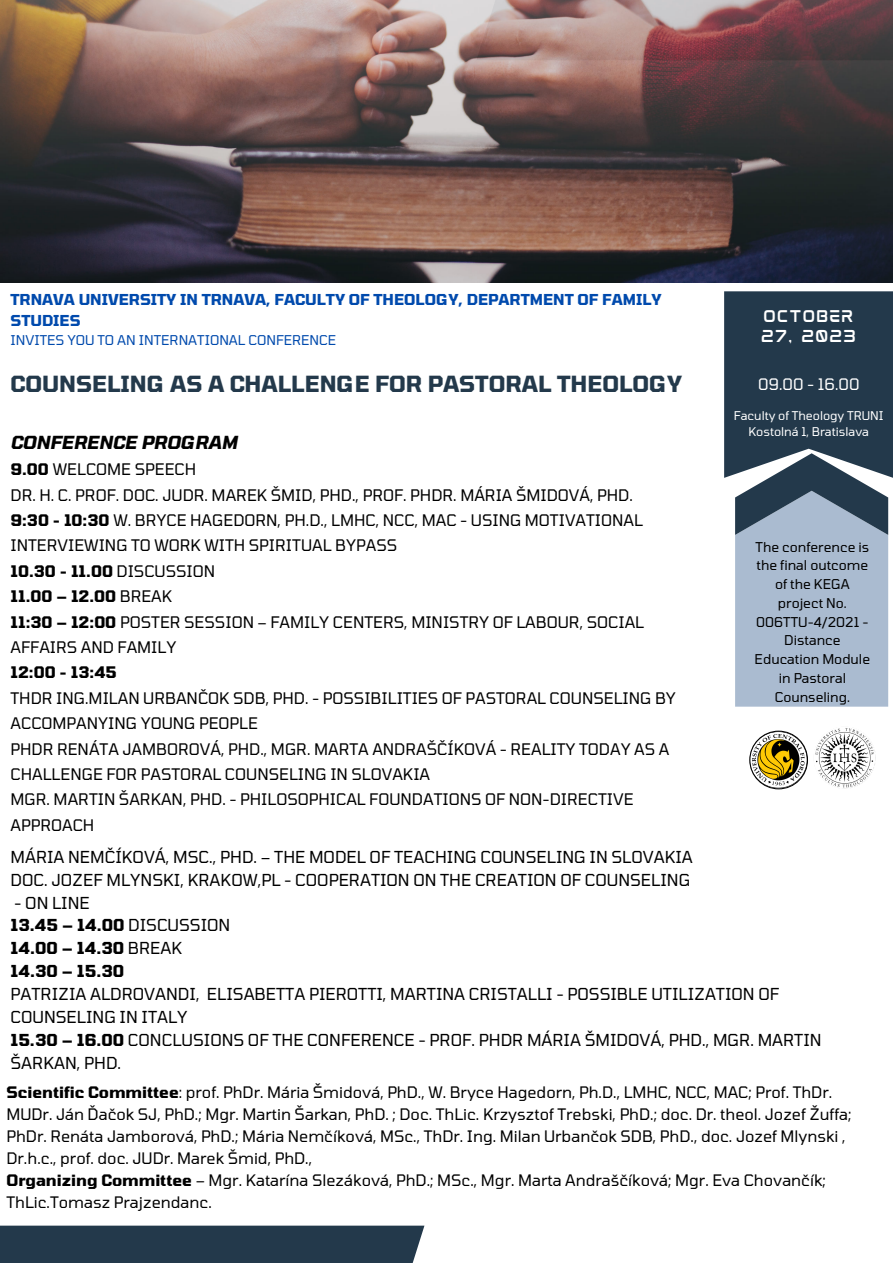
<style>
.page{position:relative;width:893px;height:1263px;background:#fff}
.page>*{position:absolute;margin:0;border:0;box-sizing:border-box;transform-origin:0 0}
.t1{font:700 22.12px "Tomorrow";color:#23394b}
.t2{font:italic 700 17.92px "Tomorrow";color:#000}
.t3{font:16.42px/23px "Tomorrow";color:#000}
.t4{font:700 16.42px "Tomorrow";color:#000}
.t5{font:15.83px/25.4px "Tomorrow";color:#000}
.t6{font:700 15.83px "Tomorrow";color:#000}
.t7{font:15.75px/21.9px "Tomorrow";color:#000}
.t8{font:15.75px "Tomorrow";color:#fff}
.t9{font:700 15px/20.7px "Tomorrow";color:#004aad}
.t10{font:14.4px/20px "mokotoglitch";color:#fff}
.t11{font:13.42px/18.8px "Tomorrow";color:#000;text-align:center}
.t12{font:13.42px "Tomorrow";color:#004aad}
.t13{font:12px "Tomorrow";color:#fff}
.s1{font-weight:700}
.s2{font-weight:400}
</style>
<div class="page">
<svg style="left:724px;top:291px;width:169px;height:416px;background:#6e8092"></svg>
<div style="left:0;top:1225px;width:424px;height:38px;background:#23394b"></div>
<img style="left:0;top:0;width:893px;height:283px">
<svg style="left:749px;top:728px;width:127px;height:61px"></svg>
<p class="t9" style="left:11px;top:289px;width:652px">TRNAVA UNIVERSITY IN TRNAVA, FACULTY OF THEOLOGY, DEPARTMENT OF FAMILY<br>STUDIES</p>
<p class="t12" style="left:11px;top:332px;width:327px">INVITES YOU TO AN INTERNATIONAL CONFERENCE</p>
<p class="t1" style="left:11px;top:369px;width:673px">COUNSELING AS A CHALLENGE FOR PASTORAL THEOLOGY</p>
<p class="t8" style="left:758px;top:375px;width:103px">09.00 - 16.00</p>
<p class="t13" style="left:748px;top:424px;width:122px">Kostolná 1, Bratislava</p>
<p class="t10" style="left:761px;top:309px;width:97px">OCTOBER<br>27, 2023</p>
<p class="t13" style="left:734px;top:408px;width:151px">Faculty of Theology TRUNI</p>
<p class="t2" style="left:11px;top:431px;width:228px">CONFERENCE PROGRAM</p>
<p class="t5" style="left:11px;top:456px;width:187px"><span class="s1">9.00</span> WELCOME SPEECH</p>
<p class="t5" style="left:11px;top:482px;width:624px">DR. H. C. PROF. DOC. JUDR. MAREK ŠMID, PHD., PROF. PHDR. MÁRIA ŠMIDOVÁ, PHD.</p>
<p class="t5" style="left:11px;top:507px;width:634px"><span class="s1">9:30 - 10:30</span> W. BRYCE HAGEDORN, PH.D., LMHC, NCC, MAC - USING MOTIVATIONAL<br>INTERVIEWING TO WORK WITH SPIRITUAL BYPASS</p>
<p class="t6" style="left:11px;top:561px;width:206px">10.30 - 11.00 <span class="s2">DISCUSSION</span></p>
<p class="t6" style="left:11px;top:586px;width:163px">11.00 – 12.00 <span class="s2">BREAK</span></p>
<p class="t5" style="left:11px;top:609px;width:635px"><span class="s1">11:30 – 12:00</span> POSTER SESSION – FAMILY CENTERS, MINISTRY OF LABOUR, SOCIAL<br>AFFAIRS AND FAMILY</p>
<p class="t6" style="left:11px;top:663px;width:108px">12:00 - 13:45</p>
<p class="t5" style="left:11px;top:685px;width:667px">THDR ING.MILAN URBANČOK SDB, PHD. - POSSIBILITIES OF PASTORAL COUNSELING BY<br>ACCOMPANYING YOUNG PEOPLE</p>
<p class="t5" style="left:11px;top:735px;width:660px">PHDR RENÁTA JAMBOROVÁ, PHD., MGR. MARTA ANDRAŠČÍKOVÁ - REALITY TODAY AS A<br>CHALLENGE FOR PASTORAL COUNSELING IN SLOVAKIA</p>
<p class="t5" style="left:11px;top:786px;width:624px">MGR. MARTIN ŠARKAN, PHD. - PHILOSOPHICAL FOUNDATIONS OF NON-DIRECTIVE<br>APPROACH</p>
<p class="t3" style="left:11px;top:844px;width:684px">MÁRIA NEMČÍKOVÁ, MSC., PHD. – THE MODEL OF TEACHING COUNSELING IN SLOVAKIA</p>
<p class="t3" style="left:11px;top:867px;width:681px">DOC. JOZEF MLYNSKI, KRAKOW,PL - COOPERATION ON THE CREATION OF COUNSELING</p>
<p class="t3" style="left:14px;top:890px;width:77px">- ON LINE</p>
<p class="t4" style="left:11px;top:915px;width:221px">13.45 – 14.00 <span class="s2">DISCUSSION</span></p>
<p class="t4" style="left:11px;top:938px;width:173px">14.00 – 14.30 <span class="s2">BREAK</span></p>
<p class="t4" style="left:11px;top:961px;width:115px">14.30 – 15.30</p>
<p class="t3" style="left:11px;top:982px;width:770px">PATRIZIA ALDROVANDI, ELISABETTA PIEROTTI, MARTINA CRISTALLI - POSSIBLE UTILIZATION OF<br>COUNSELING IN ITALY</p>
<p class="t3" style="left:11px;top:1028px;width:812px"><span class="s1">15.30 – 16.00</span> CONCLUSIONS OF THE CONFERENCE - PROF. PHDR MÁRIA ŠMIDOVÁ, PHD., MGR. MARTIN<br>ŠARKAN, PHD.</p>
<p class="t7" style="left:6px;top:1081px;width:846px"><span class="s1">Scientific Committee</span>: prof. PhDr. Mária Šmidová, PhD., W. Bryce Hagedorn, Ph.D., LMHC, NCC, MAC; Prof. ThDr.<br>MUDr. Ján Ďačok SJ, PhD.; Mgr. Martin Šarkan, PhD. ; Doc. ThLic. Krzysztof Trebski, PhD.; doc. Dr. theol. Jozef Žuffa; PhDr. Renáta Jamborová, PhD.; Mária Nemčíková, MSc., ThDr. Ing. Milan Urbančok SDB, PhD., doc. Jozef Mlynski , Dr.h.c., prof. doc. JUDr. Marek Šmid, PhD.,</p>
<p class="t7" style="left:6px;top:1169px;width:821px"><span class="s1">Organizing Committee</span> – Mgr. Katarína Slezáková, PhD.; MSc., Mgr. Marta Andraščíková; Mgr. Eva Chovančík;<br>ThLic.Tomasz Prajzendanc.</p>
<p class="t11" style="left:754px;top:537px;width:117px">The conference is the final outcome of the KEGA project No.<br>006TTU-4/2021 -<br>Distance<br>Education Module in Pastoral<br>Counseling.</p>
</div>
